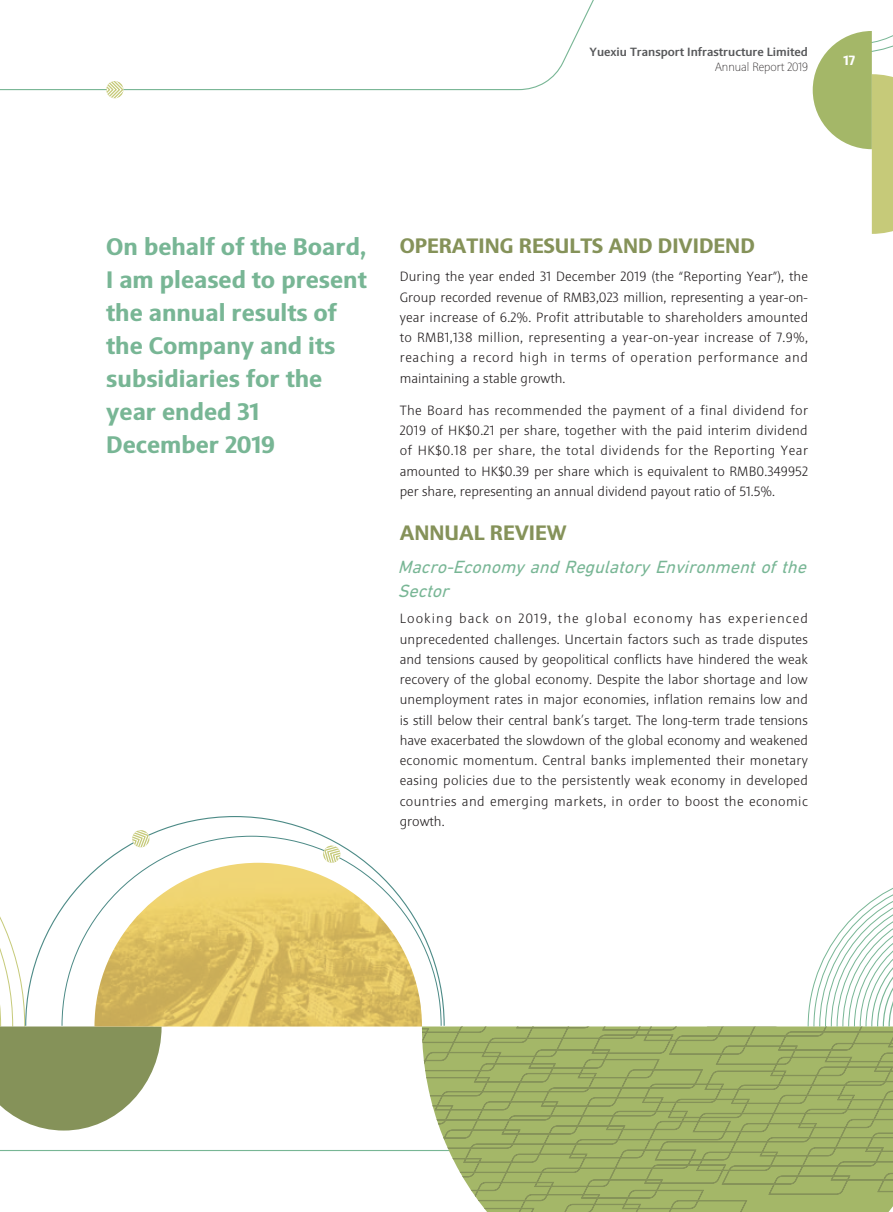
<style>
.page{position:relative;width:893px;height:1212px;background:#fff}
.page>*{position:absolute;margin:0;border:0;box-sizing:border-box;transform-origin:0 0}
._1__內文{font:700 24px/33px "Sinova Pro";color:#78b695}
._3__標題{font:700 21px "Sinova Pro";color:#859259}
._4__副標題{font:italic 18px/24px "DIN Next LT Pro";color:#78b695;text-align:right}
._1__內文-2{font:300 13.5px/20.2px "Sinova Pro";letter-spacing:.01em;color:#231f20;text-align:justify}
._1__內文-3{font:300 13.5px "Sinova Pro";letter-spacing:.08em;color:#231f20}
.t1{font:700 13.5px "Sinova Pro";color:#fff}
.t2{font:500 12px "Sinova Pro";color:#57585a}
.t3{font:100 12px "Sinova Pro";color:#231f20}
</style>
<div class="page">
<svg style="left:1px;top:1150px;width:421px;height:2px"></svg>
<svg style="left:1px;top:0;width:593px;height:91px"></svg>
<svg style="left:813px;top:31px;width:80px;height:203px"></svg>
<svg style="left:106px;top:81px;width:17px;height:17px"></svg>
<svg style="left:162px;top:816px;width:283px;height:211px"></svg>
<svg style="left:322px;top:844px;width:20px;height:19px"></svg>
<svg style="left:1px;top:829px;width:161px;height:301px"></svg>
<img style="left:95px;top:863px;width:327px;height:163px">
<svg style="left:422px;top:1026px;width:471px;height:186px;background:#a2b36b"></svg>
<svg style="left:808px;top:888px;width:85px;height:140px"></svg>
<p class="t2" style="left:589px;top:45px;width:220px">Yuexiu Transport Infrastructure Limited</p>
<p class="t3" style="left:715px;top:60px;width:94px">Annual Report 2019</p>
<p class="t1" style="left:844px;top:53px;width:13px">17</p>
<p class="_1__內文" style="left:106px;top:231px;width:262px">On behalf of the Board,<br>I am pleased to present the annual results of the Company and its subsidiaries for the</p>
<p class="_1__內文" style="left:106px;top:396px;width:170px">year ended 31<br>December 2019</p>
<p class="_3__標題" style="left:400px;top:233px;width:357px">OPERATING RESULTS AND DIVIDEND</p>
<p class="_1__內文-2" style="left:400px;top:267px;width:410px">During the year ended 31 December 2019 (the “Reporting Year”), the</p>
<p class="_1__內文-2" style="left:400px;top:307px;width:410px">year increase of 6.2%. Profit attributable to shareholders amounted</p>
<p class="_1__內文-2" style="left:400px;top:287px;width:410px">Group recorded revenue of RMB3,023 million, representing a year-on-</p>
<p class="_1__內文-2" style="left:400px;top:327px;width:410px">to RMB1,138 million, representing a year-on-year increase of 7.9%, reaching a record high in terms of operation performance and maintaining a stable growth.</p>
<p class="_1__內文-2" style="left:400px;top:400px;width:410px">The Board has recommended the payment of a final dividend for 2019 of HK$0.21 per share, together with the paid interim dividend of HK$0.18 per share, the total dividends for the Reporting Year amounted to HK$0.39 per share which is equivalent to RMB0.349952 per share, representing an annual dividend payout ratio of 51.5%.</p>
<p class="_3__標題" style="left:400px;top:521px;width:169px">ANNUAL REVIEW</p>
<p class="_4__副標題" style="left:398px;top:554px;width:415px">Macro Economy and Regulatory Environment of the</p>
<p class="_4__副標題" style="left:398px;top:554px;width:62px">-<br>Sector</p>
<p class="_1__內文-2" style="left:400px;top:609px;width:410px;text-align:left">Looking<br>unprecedented challenges. Uncertain factors such as trade disputes and tensions caused by geopolitical conflicts have hindered the weak recovery of the global economy. Despite the labor shortage and low unemployment rates in major economies, inflation remains low and is still below their central bank s’ target. The long-term trade tensions have exacerbated the slowdown of the global economy and weakened economic momentum. Central banks implemented their monetary easing policies due to the persistently weak economy in developed countries and emerging markets, in order to boost the economic growth.</p>
<p class="_1__內文-2" style="left:459px;top:609px;width:31px">back</p>
<p class="_1__內文-2" style="left:558px;top:609px;width:22px">the</p>
<p class="_1__內文-2" style="left:585px;top:609px;width:43px">global</p>
<p class="_1__內文-2" style="left:699px;top:609px;width:24px">has</p>
<p class="_1__內文-3" style="left:728px;top:611px;width:81px">experienced</p>
<p class="_1__內文-2" style="left:518px;top:609px;width:34px">2019,</p>
<p class="_1__內文-3" style="left:633px;top:611px;width:61px">economy</p>
<p class="_1__內文-2" style="left:495px;top:609px;width:18px">on</p>
</div>
